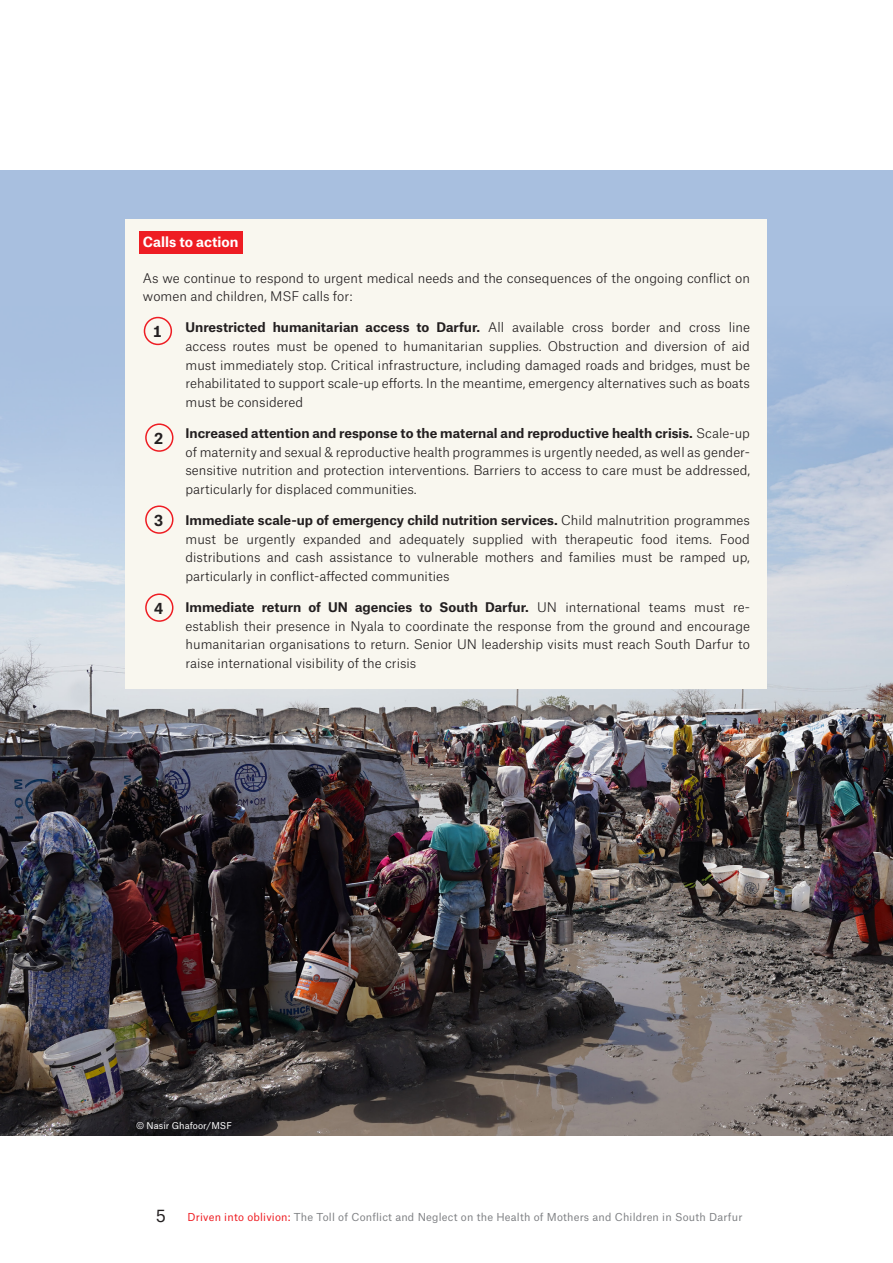
<style>
.page{position:relative;width:893px;height:1263px;background:#fff}
.page>*{position:absolute;margin:0;border:0;box-sizing:border-box;transform-origin:0 0}
.t1{font:16.5px "Atlas Grotesk TF";color:#231f20}
.t2{font:700 15px "Atlas Grotesk TF";color:#231f20}
.List_Bullet{font:700 13.5px "Atlas Grotesk TF";color:#fff}
.Body_Text{font:300 12.75px/18.8px "Atlas Grotesk TF";color:#231f20;text-align:justify}
.t3{font:10.5px "Atlas Grotesk TF";letter-spacing:.02em;color:#808285}
.Body_Text-2{font:9px "Atlas Grotesk TF";color:#fff}
.s1{font-weight:700}
.s2{color:#ee1d23}
</style>
<div class="page">
<div style="left:0;top:170px;width:893px;height:965px;background:#a8bfdf"></div>
<img style="left:0;top:306px;width:893px;height:829px">
<div style="left:126px;top:219px;width:641px;height:470px;background:#f9f7ef"></div>
<div style="left:139px;top:232px;width:104px;height:22px;background:#ee1d23"></div>
<div style="left:144px;top:317px;width:28px;height:28px;border:2px solid #ee1d23;border-radius:50%"></div>
<div style="left:145px;top:423px;width:28px;height:29px;border:2px solid #ee1d23;border-radius:50%"></div>
<div style="left:145px;top:505px;width:28px;height:29px;border:2px solid #ee1d23;border-radius:50%"></div>
<div style="left:145px;top:593px;width:28px;height:29px;border:2px solid #ee1d23;border-radius:50%"></div>
<p class="List_Bullet" style="left:143px;top:231px;width:97px">Calls to action</p>
<p class="Body_Text" style="left:143px;top:267px;width:608px">As we continue to respond to urgent medical needs and the consequences of the ongoing conflict on women and children, MSF calls for:</p>
<p class="Body_Text" style="left:185px;top:317px;width:566px"><span class="s1">Unrestricted humanitarian access to Darfur.</span> All available cross border and cross line access routes must be opened to humanitarian supplies. Obstruction and diversion of aid must immediately stop. Critical infrastructure, including damaged roads and bridges, must be rehabilitated to support scale-up efforts. In the meantime, emergency alternatives such as boats must be considered</p>
<p class="Body_Text" style="left:185px;top:422px;width:566px"><span class="s1">Increased attention and response to the maternal and reproductive health crisis.</span> Scale-up of maternity and sexual &amp; reproductive health programmes is urgently needed, as well as gender&shy;sensitive nutrition and protection interventions. Barriers to access to care must be addressed, particularly for displaced communities.</p>
<p class="Body_Text" style="left:185px;top:509px;width:566px"><span class="s1">Immediate scale-up of emergency child nutrition services.</span> Child malnutrition programmes must be urgently expanded and adequately supplied with therapeutic food items. Food distributions and cash assistance to vulnerable mothers and families must be ramped up, particularly in conflict-affected communities</p>
<p class="Body_Text" style="left:185px;top:596px;width:566px"><span class="s1">Immediate return of UN agencies to South Darfur.</span> UN international teams must re&shy;establish their presence in Nyala to coordinate the response from the ground and encourage humanitarian organisations to return. Senior UN leadership visits must reach South Darfur to raise international visibility of the crisis</p>
<p class="t2" style="left:153px;top:319px;width:10px">1</p>
<p class="t2" style="left:154px;top:426px;width:10px">2</p>
<p class="t2" style="left:154px;top:508px;width:10px">3</p>
<p class="t2" style="left:154px;top:596px;width:10px">4</p>
<p class="Body_Text-2" style="left:136px;top:1118px;width:97px">© Nasir Ghafoor/MSF</p>
<p class="t1" style="left:156px;top:1202px;width:11px">5</p>
<p class="t3" style="left:187px;top:1208px;width:557px"><span class="s2">Driven into oblivion:</span> The Toll of Conflict and Neglect on the Health of Mothers and Children in South Darfur</p>
</div>
